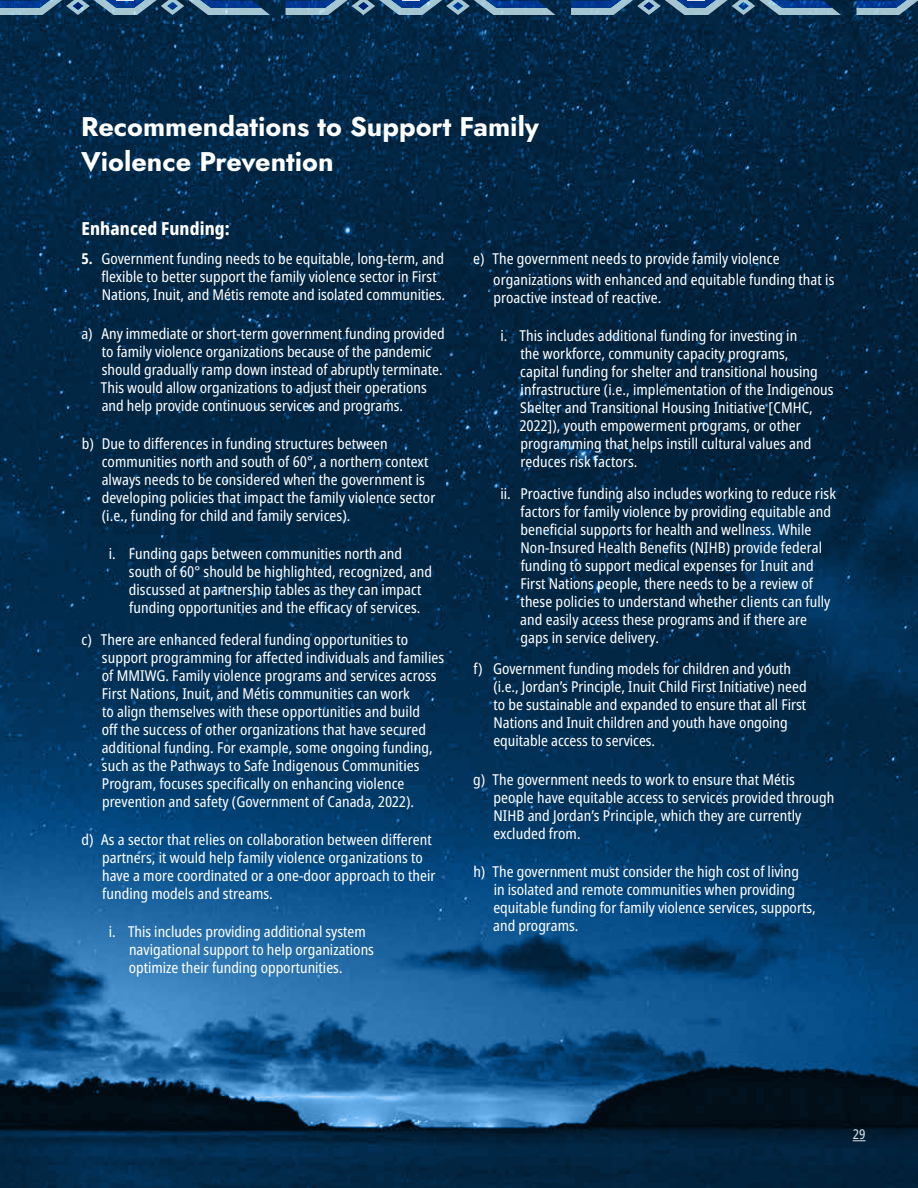
<style>
.page{position:relative;width:918px;height:1188px;background:#fff}
.page>*{position:absolute;margin:0;border:0;box-sizing:border-box;transform-origin:0 0}
.t1{font:700 27px/34.5px "Jost";color:#fff}
.t2{font:800 condensed 18px "Noto Sans";letter-spacing:.005em;color:#fff}
.t3{font:condensed 15px/18px "Noto Sans";letter-spacing:.005em;color:#fff}
.t4{font:condensed 13.5px "Noto Sans";color:#dbe8eb}
.s1{font-weight:700}
</style>
<div class="page">
<img style="left:0;top:0;width:918px;height:1188px">
<svg style="left:571px;top:0;width:270px;height:15px;background:#466f94"></svg>
<svg style="left:856px;top:0;width:62px;height:15px"></svg>
<svg style="left:0;top:0;width:270px;height:15px;background:#466f95"></svg>
<svg style="left:285px;top:0;width:271px;height:15px;background:#466f94"></svg>
<svg style="left:0;top:1173px;width:1px;height:15px"></svg>
<svg style="left:853px;top:1140px;width:13px;height:1px"></svg>
<h1 class="t1" style="left:81px;top:110px;width:460px">Recommendations to Support Family<br>Violence Prevention</h1>
<p class="t2" style="left:82px;top:215px;width:150px">Enhanced Funding:</p>
<p class="t3" style="left:102px;top:250px;width:345px;text-indent:-20px"><span class="s1">5.</span> Government funding needs to be equitable, long-term, and flexible to better support the family violence sector in First<br>Nations, Inuit, and Métis remote and isolated communities.</p>
<p class="t3" style="left:101px;top:325px;width:345px;text-indent:-20px">a) Any immediate or short-term government funding provided to family violence organizations because of the pandemic should gradually ramp down instead of abruptly terminate.<br>This would allow organizations to adjust their operations and help provide continuous services and programs.</p>
<p class="t3" style="left:102px;top:435px;width:335px;text-indent:-20px">b) Due to differences in funding structures between communities north and south of 60°, a northern context always needs to be considered when the government is developing policies that impact the family violence sector (i.e., funding for child and family services).</p>
<p class="t3" style="left:129px;top:545px;width:305px;text-indent:-20px">i. Funding gaps between communities north and south of 60° should be highlighted, recognized, and discussed at partnership tables as they can impact funding opportunities and the efficacy of services.</p>
<p class="t3" style="left:102px;top:631px;width:344px;text-indent:-20px">c) There are enhanced federal funding opportunities to support programming for affected individuals and families of MMIWG. Family violence programs and services across First Nations, Inuit, and Métis communities can work<br>to align themselves with these opportunities and build<br>off the success of other organizations that have secured additional funding. For example, some ongoing funding, such as the Pathways to Safe Indigenous Communities Program, focuses specifically on enhancing violence prevention and safety (Government of Canada, 2022).</p>
<p class="t3" style="left:102px;top:831px;width:335px;text-indent:-20px">d) As a sector that relies on collaboration between different partners, it would help family violence organizations to have a more coordinated or a one-door approach to their funding models and streams.</p>
<p class="t3" style="left:129px;top:923px;width:247px;text-indent:-20px">i. This includes providing additional system navigational support to help organizations optimize their funding opportunities.</p>
<p class="t3" style="left:493px;top:249px;width:343px;line-height:21px;text-indent:-20px">e) The government needs to provide family violence organizations with enhanced and equitable funding that is</p>
<p class="t3" style="left:494px;top:289px;width:169px">proactive instead of reactive.</p>
<p class="t3" style="left:520px;top:327px;width:315px;text-indent:-19px">i. This includes additional funding for investing in<br>the workforce, community capacity programs,<br>capital funding for shelter and transitional housing infrastructure (i.e., implementation of the Indigenous Shelter and Transitional Housing Initiative [CMHC, 2022]), youth empowerment programs, or other programming that helps instill cultural values and reduces risk factors.</p>
<p class="t3" style="left:520px;top:485px;width:317px;text-indent:-20px">ii. Proactive funding also includes working to reduce risk factors for family violence by providing equitable and beneficial supports for health and wellness. While Non-Insured Health Benefits (NIHB) provide federal funding to support medical expenses for Inuit and First Nations people, there needs to be a review of these policies to understand whether clients can fully and easily access these programs and if there are gaps in service delivery.</p>
<p class="t3" style="left:493px;top:660px;width:315px;text-indent:-20px">f) Government funding models for children and youth (i.e., Jordan’s Principle, Inuit Child First Initiative) need to be sustainable and expanded to ensure that all First Nations and Inuit children and youth have ongoing equitable access to services.</p>
<p class="t3" style="left:493px;top:771px;width:342px;text-indent:-20px">g) The government needs to work to ensure that Métis people have equitable access to services provided through NIHB and Jordan’s Principle, which they are currently excluded from.</p>
<p class="t3" style="left:493px;top:863px;width:324px;text-indent:-20px">h) The government must consider the high cost of living<br>in isolated and remote communities when providing equitable funding for family violence services, supports, and programs.</p>
<p class="t4" style="left:853px;top:1125px;width:14px">29</p>
</div>
